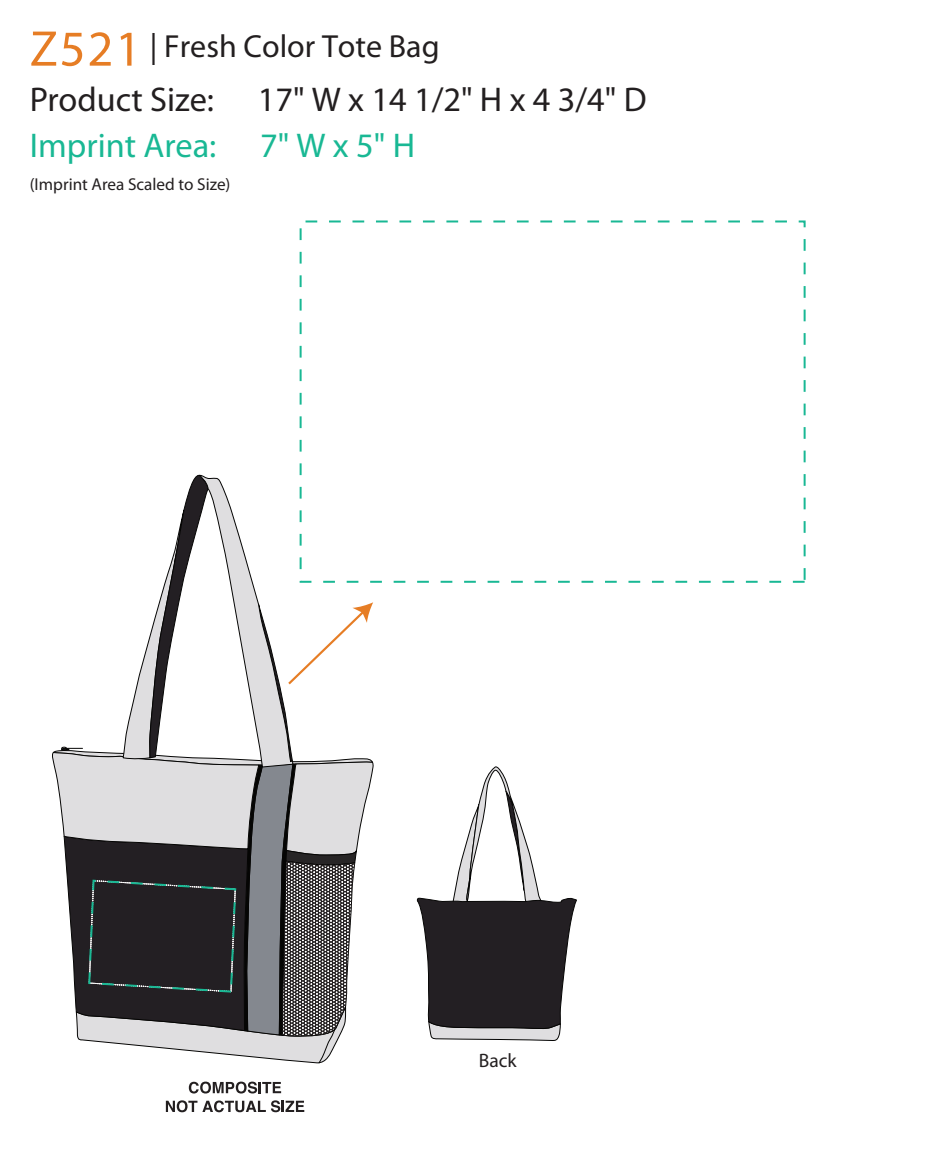
<style>
.page{position:relative;width:936px;height:1160px;background:#fff}
.page>*{position:absolute;margin:0;border:0;box-sizing:border-box;transform-origin:0 0}
.t1{font:50.5px "Myriad Pro";color:#e67d25}
.t2{font:34.4px "Myriad Pro";color:#231f20}
.t3{font:34.4px "Myriad Pro";color:#19b894}
.t4{font:32px "Myriad Pro";color:#231f20}
.t5{font:19.5px "Myriad Pro";color:#231f20}
.t6{font:17.2px "Myriad Pro";color:#231f20}
</style>
<div class="page">
<svg style="left:416px;top:766px;width:161px;height:275px"></svg>
<div style="left:300px;top:220px;width:506px;height:362px;border:2px dashed #19b894"></div>
<svg style="left:189px;top:1081px;width:92px;height:12px"></svg>
<svg style="left:166px;top:1100px;width:138px;height:11px"></svg>
<svg style="left:52px;top:474px;width:322px;height:589px"></svg>
<h1 class="t1" style="left:30px;top:18px;width:113px">Z521</h1>
<p class="t4" style="left:150px;top:26px;width:291px">| Fresh Color Tote Bag</p>
<p class="t2" style="left:30px;top:78px;width:186px">Product Size:</p>
<p class="t2" style="left:258px;top:78px;width:390px">17" W x 14 1/2" H x 4 3/4" D</p>
<p class="t3" style="left:30px;top:125px;width:188px">Imprint Area:</p>
<p class="t3" style="left:260px;top:125px;width:157px">7" W x 5" H</p>
<p class="t6" style="left:30px;top:173px;width:202px">(Imprint Area Scaled to Size)</p>
<p class="t5" style="left:479px;top:1047px;width:39px">Back</p>
</div>
